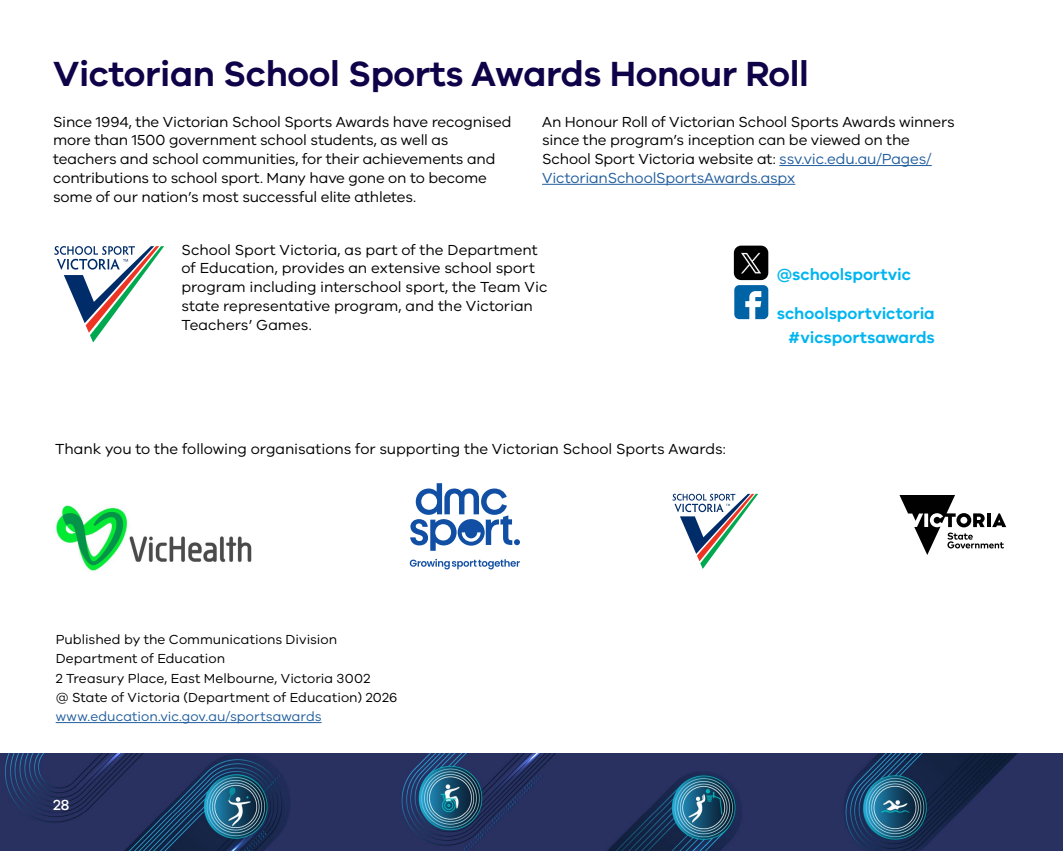
<style>
.page{position:relative;width:1063px;height:851px;background:#fff}
.page>*{position:absolute;margin:0;border:0;box-sizing:border-box;transform-origin:0 0}
.H1_navy{font:600 36px "VIC";letter-spacing:-.01em;color:#100249}
.t1{font:600 16.5px "VIC";color:#00b5ef}
.Body{font:15px/18.8px "VIC";letter-spacing:-.01em;color:#000}
.t2{font:500 15px "VIC";color:#fff}
.Body-2{font:13.5px "VIC";letter-spacing:.005em;color:#000}
.Body-3{font:13.5px "VIC";letter-spacing:.005em;color:#215e9e}
.s1{color:#215e9e}
</style>
<div class="page">
<img style="left:0;top:753px;width:1063px;height:97px">
<hr style="left:779px;top:165px;width:153px;height:1px;background:#215e9e">
<hr style="left:542px;top:184px;width:253px;height:1px;background:#215e9e">
<svg style="left:54px;top:246px;width:110px;height:96px"></svg>
<svg style="left:734px;top:285px;width:34px;height:34px"></svg>
<img style="left:734px;top:245px;width:34px;height:35px">
<img style="left:56px;top:505px;width:196px;height:66px">
<svg style="left:410px;top:483px;width:110px;height:67px"></svg>
<svg style="left:410px;top:558px;width:110px;height:11px"></svg>
<svg style="left:673px;top:493px;width:85px;height:76px"></svg>
<svg style="left:899px;top:495px;width:107px;height:60px"></svg>
<hr style="left:56px;top:722px;width:266px;height:1px;background:#215e9e">
<p class="H1_navy" style="left:53px;top:52px;width:757px">Victorian School Sports Awards Honour Roll</p>
<p class="Body" style="left:53px;top:112px;width:460px">Since 1994, the Victorian School Sports Awards have recognised more than 1500 government school students, as well as teachers and school communities, for their achievements and contributions to school sport. Many have gone on to become some of our nation’s most successful elite athletes.</p>
<p class="Body" style="left:542px;top:112px;width:414px">An Honour Roll of Victorian School Sports Awards winners since the program’s inception can be viewed on the School Sport Victoria website at: <span class="s1">ssv.vic.edu.au/Pages/ VictorianSchoolSportsAwards.aspx</span></p>
<p class="Body" style="left:181px;top:239px;width:368px">School Sport Victoria, as part of the Department of Education, provides an extensive school sport program including interschool sport, the Team Vic state representative program, and the Victorian Teachers’ Games.</p>
<p class="Body" style="left:55px;top:439px;width:672px">Thank you to the following organisations for supporting the Victorian School Sports Awards:</p>
<h3 class="t1" style="left:777px;top:264px;width:136px">@schoolsportvic</h3>
<h3 class="t1" style="left:777px;top:303px;width:160px">schoolsportvictoria</h3>
<h3 class="t1" style="left:789px;top:327px;width:148px">#vicsportsawards</h3>
<p class="Body-2" style="left:56px;top:631px;width:283px">Published by the Communications Division</p>
<p class="Body-2" style="left:56px;top:650px;width:171px">Department of Education</p>
<p class="Body-2" style="left:56px;top:670px;width:316px">2 Treasury Place, East Melbourne, Victoria 3002</p>
<p class="Body-2" style="left:56px;top:689px;width:343px">@ State of Victoria (Department of Education) 2026</p>
<p class="Body-3" style="left:56px;top:708px;width:267px">www.education.vic.gov.au/sportsawards</p>
<p class="t2" style="left:53px;top:795px;width:18px">28</p>
</div>
